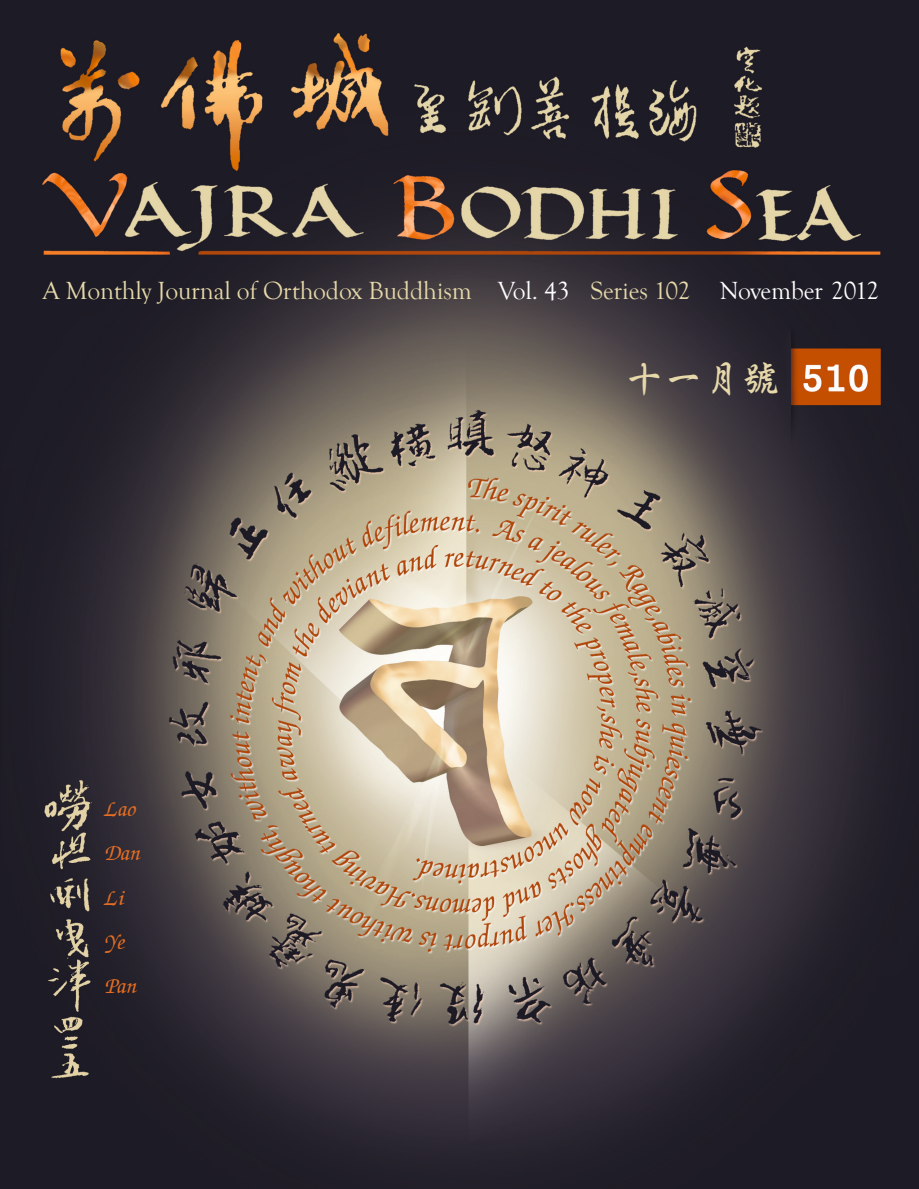
<style>
.page{position:relative;width:919px;height:1189px;background:#fff}
.page>*{position:absolute;margin:0;border:0;box-sizing:border-box;transform-origin:0 0}
.t1{font:700 39px "AR Xing Kai B5";color:#e6d8a9}
.t2{font:25.5px "Goudy Old Style T";letter-spacing:-.005em;color:#e6d8a9}
.t3{font:italic 22.5px/44.4px "Zapf Chancery";color:#e56e23}
.s1{color:#fff}
</style>
<div class="page">
<img style="left:0;top:0;width:918px;height:1189px">
<svg style="left:914px;top:1186px;width:5px;height:3px"></svg>
<p class="t2" style="left:43px;top:277px;width:837px">A Monthly Journal of Orthodox Buddhism <span class="s1">Vol. 43</span> Series 102 <span class="s1">November 2012</span></p>
<p class="t3" style="left:106px;top:788px;width:37px">Lao<br>Dan<br>Li<br>Ye<br>Pan</p>
<h1 class="t1" style="left:624px;top:358px;width:157px">十一月號</h1>
</div>
